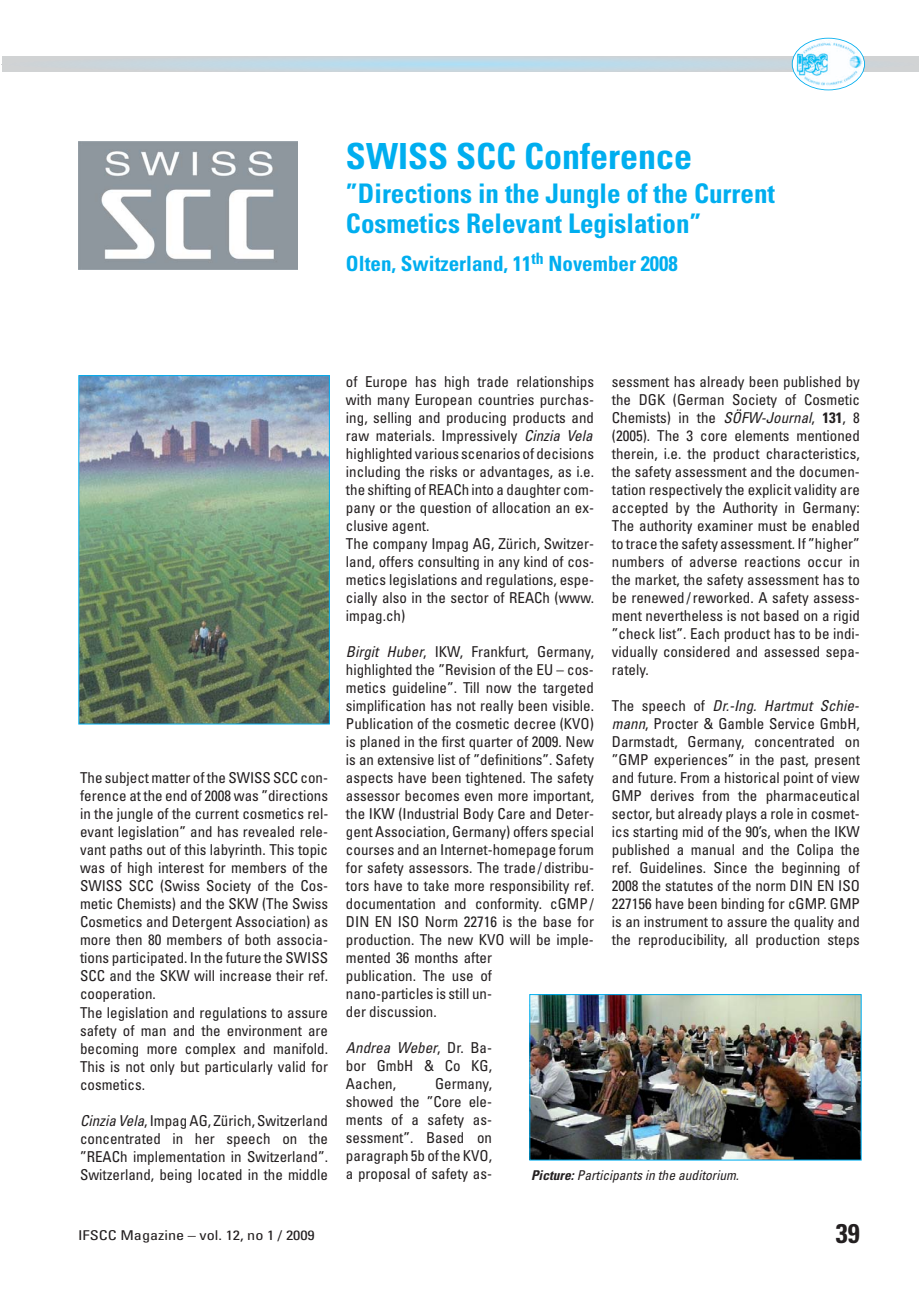
<style>
.page{position:relative;width:919px;height:1289px;background:#fff}
.page>*{position:absolute;margin:0;border:0;box-sizing:border-box;transform-origin:0 0}
.t1{font:700 condensed 36px "Univers";color:#00aeef}
.t2{font:700 condensed 27px/30px "Univers";color:#00aeef}
.t3{font:700 condensed 27px "Univers";color:#231f20}
.t4{font:700 condensed 21px "Univers";color:#00aeef}
.t5{font:condensed 15px/18px "Univers";color:#231f20}
.t6{font:italic condensed 13.5px "Univers";color:#231f20}
.t7{font:condensed 13.5px "Univers";color:#231f20;scale:1.2 1}
.s1{font-style:italic}
.s2{font-weight:700}
</style>
<div class="page">
<svg style="left:2px;top:56px;width:916px;height:15px;background:#c5d6df"></svg>
<img style="left:795px;top:41px;width:67px;height:48px">
<div style="left:791px;top:38px;width:73px;height:52px;border:2px solid #00aeef;border-radius:50%"></div>
<img style="left:79px;top:141px;width:219px;height:128px">
<img style="left:531px;top:996px;width:328px;height:162px">
<div style="left:529px;top:994px;width:332px;height:166px;border:1px solid #00aeef"></div>
<img style="left:81px;top:377px;width:246px;height:345px">
<h1 class="t1" style="left:346px;top:143px;width:348px">SWISS SCC Conference</h1>
<h2 class="t2" style="left:346px;top:182px;width:430px">”Directions in the Jungle of the Current<br>Cosmetics Relevant Legislation”</h2>
<h3 class="t4" style="left:346px;top:256px;width:333px">Olten, Switzerland, 11<sup>th</sup> November 2008</h3>
<p class="t5" style="left:80px;top:770px;width:250px">The subject matter of the SWISS SCC con&shy;ference at the end of 2008 was ”directions in the jungle of the current cosmetics rel&shy;evant legislation” and has revealed rele&shy;vant paths out of this labyrinth. This topic was of high interest for members of the SWISS SCC (Swiss Society of the Cos&shy;metic Chemists) and the SKW (The Swiss Cosmetics and Detergent Association) as more then 80 members of both associa&shy;tions participated. In the future the SWISS SCC and the SKW will increase their ref. cooperation.<br>The legislation and regulations to assure safety of man and the environment are becoming more complex and manifold.<br>This is not only but particularly valid for cosmetics.</p>
<p class="t5" style="left:80px;top:1112px;width:249px;text-align:justify"><span class="s1">Cinzia Vela</span>, Impag AG, Zürich, Switzerland concentrated in her speech on the ”REACh implementation in Switzerland”.<br>Switzerland, being located in the middle</p>
<p class="t7" style="left:78px;top:1229px;width:199px">IFSCC Magazine – vol. 12, no 1 / 2009</p>
<p class="t5" style="left:346px;top:374px;width:251px">of Europe has high trade relationships with many European countries purchas&shy;ing, selling and producing products and raw materials. Impressively <span class="s1">Cinzia Vela </span>highlighted various scenarios of decisions including the risks or advantages, as i.e. the shifting of REACh into a daughter com&shy;pany or the question of allocation an ex&shy;clusive agent.<br>The company Impag AG, Zürich, Switzer&shy;land, offers consulting in any kind of cos&shy;metics legislations and regulations, espe&shy;cially also in the sector of REACh (www. impag.ch)</p>
<p class="t5" style="left:346px;top:644px;width:249px"><span class="s1">Birgit Huber</span>, IKW, Frankfurt, Germany, highlighted the ”Revision of the EU – cos&shy;metics guideline”. Till now the targeted simplification has not really been visible.<br>Publication of the cosmetic decree (KVO) is planed in the first quarter of 2009. New is an extensive list of ”definitions”. Safety aspects have been tightened. The safety assessor becomes even more important, the IKW (Industrial Body Care and Deter&shy;gent Association, Germany) offers special courses and an Internet-homepage forum for safety assessors. The trade / distribu&shy;tors have to take more responsibility ref. documentation and conformity. cGMP / DIN EN ISO Norm 22716 is the base for production. The new KVO will be imple&shy;mented 36 months after<br>publication. The use of<br>nano-particles is still un-<br>der discussion.</p>
<p class="t5" style="left:346px;top:1040px;width:147px;text-align:justify"><span class="s1">Andrea Weber</span>, D r. B a - bor GmbH &amp; Co KG, Aachen,</p>
<p class="t5" style="left:612px;top:374px;width:249px;text-align:justify">sessment has already been published by the DGK (German Society of Cosmetic Chemists) in the <span class="s1">SÖFW-Journal</span>, <span class="s2">131</span>, 8 (2005). The 3 core elements mentioned therein, i.e. the product characteristics, the safety assessment and the documen&shy;tation respectively the explicit validity are accepted by the Authority in Germany:<br>The authority examiner must be enabled to trace the safety assessment. If ”higher” numbers of adverse reactions occur in the market, the safety assessment has to be renewed / reworked. A safety assess&shy;ment nevertheless is not based on a rigid ”check list”. Each product has to be indi&shy;vidually considered and assessed sepa&shy;rately.</p>
<p class="t5" style="left:612px;top:698px;width:251px">T h e s p e e c h o f <span class="s1">Dr.-Ing. Hartmut Schie&shy;mann</span>, Procter &amp; Gamble Service GmbH, Darmstadt, Germany, concentrated on ”GMP experiences” in the past, present and future. From a historical point of view GMP derives from the pharmaceutical sector, but already plays a role in cosmet&shy;ics starting mid of the 90’s, when the IKW published a manual and the Colipa the ref. Guidelines. Since the beginning of 2008 the statutes of the norm DIN EN ISO 227156 have been binding for cGMP. GMP is an instrument to assure the quality and the reproducibility, all production steps</p>
<p class="t5" style="left:346px;top:1076px;width:147px;text-align:justify;text-indent:89px">Germany, showed the ”Core ele&shy;ments of a safety as&shy;sessment”. Based on paragraph 5b of the KVO, a proposal of safety as-</p>
<p class="t6" style="left:531px;top:1170px;width:212px"><span class="s2">Picture:</span>Participants in the auditorium.</p>
<h2 class="t3" style="left:835px;top:1223px;width:25px">39</h2>
</div>
